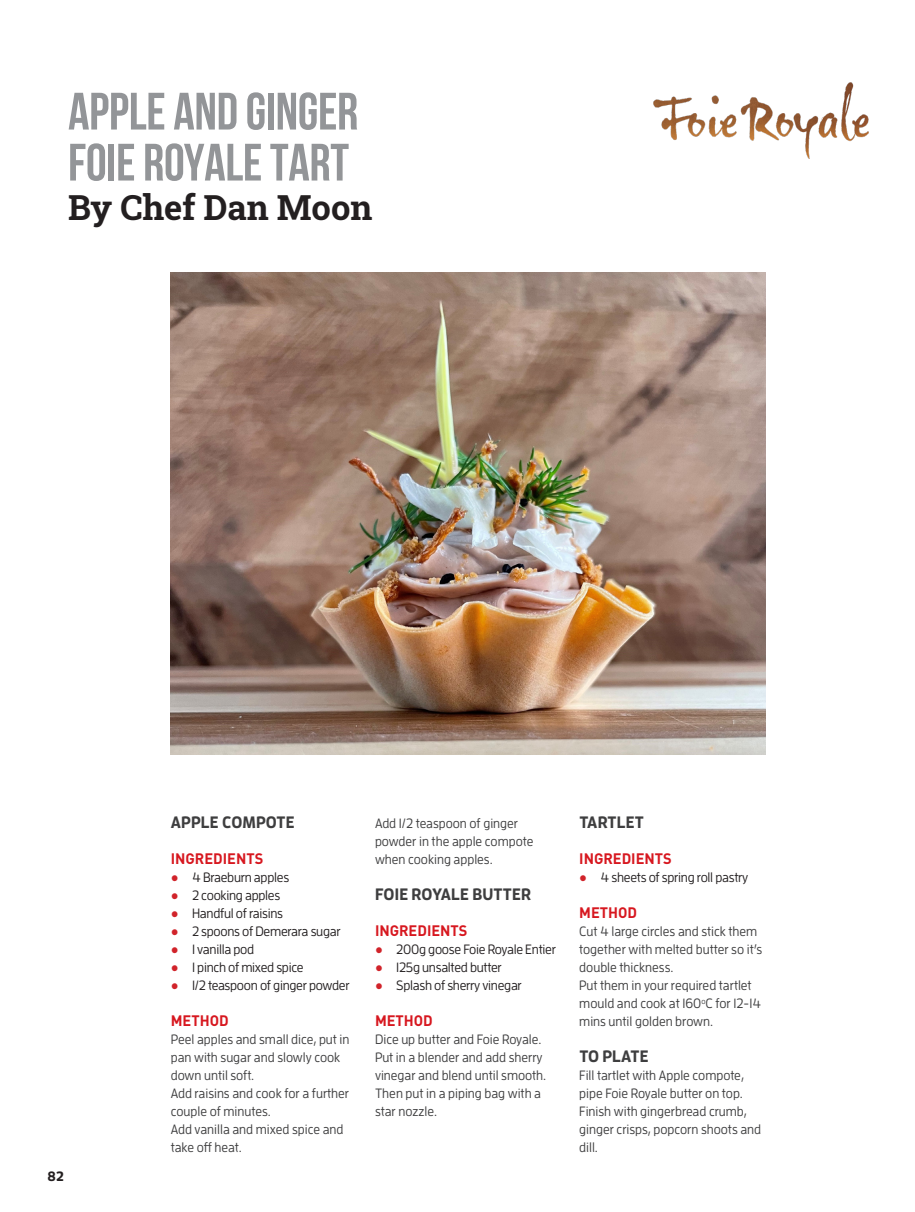
<style>
.page{position:relative;width:915px;height:1212px;background:#fff}
.page>*{position:absolute;margin:0;border:0;box-sizing:border-box;transform-origin:0 0}
.t1{font:700 52.5px/51px "Bebas Neue";letter-spacing:-.005em;color:#939598}
.t2{font:700 34.5px "Roboto Slab";letter-spacing:-.005em;color:#231f20}
.Body_Chef{font:700 16.5px "Enzo Pro";letter-spacing:.01em;color:#3e3e3f;scale:.96 1}
.Body_Text{font:700 15px "DIN Pro";color:#d7171f}
.Body_Chef-2{font:700 15px "DIN Pro";color:#d7171f}
.Body_Chef-3{font:500 13.5px/18px "Enzo Pro";color:#3e3e3f;scale:.96 1}
.t3{font:500 13.5px "Enzo Pro";letter-spacing:-.02em;color:#231f20}
.t4{font:700 13.5px "Enzo Pro";color:#231f20}
.s1{font-family:"Calibri";font-weight:400;color:#d1232a}
</style>
<div class="page">
<img style="left:171px;top:272px;width:594px;height:482px">
<img style="left:653px;top:82px;width:214px;height:76px">
<p class="t1" style="left:68px;top:85px;width:291px">APPLE AND GINGER<br>FOIE ROYALE TART</p>
<p class="t2" style="left:68px;top:184px;width:306px">By Chef Dan Moon</p>
<p class="t4" style="left:48px;top:1168px;width:18px">82</p>
<p class="Body_Chef" style="left:171px;top:812px;width:130px">APPLE COMPOTE</p>
<p class="Body_Text" style="left:171px;top:848px;width:94px">INGREDIENTS</p>
<p class="t3" style="left:171px;top:869px;width:120px"><span class="s1">●</span> 4 Braeburn apples</p>
<p class="t3" style="left:171px;top:887px;width:111px"><span class="s1">●</span> 2 cooking apples</p>
<p class="t3" style="left:171px;top:905px;width:114px"><span class="s1">●</span> Handful of raisins</p>
<p class="t3" style="left:171px;top:923px;width:171px"><span class="s1">●</span> 2 spoons of Demerara sugar</p>
<p class="t3" style="left:171px;top:941px;width:85px"><span class="s1">●</span> 1 vanilla pod</p>
<p class="t3" style="left:171px;top:959px;width:134px"><span class="s1">●</span> 1 pinch of mixed spice</p>
<p class="t3" style="left:171px;top:977px;width:180px"><span class="s1">●</span> 1/2 teaspoon of ginger powder</p>
<p class="Body_Text" style="left:171px;top:1010px;width:59px">METHOD</p>
<p class="Body_Chef-3" style="left:171px;top:1030px;width:188px">Peel apples and small dice, put in pan with sugar and slowly cook down until soft.</p>
<p class="Body_Chef-3" style="left:171px;top:1084px;width:187px">Add raisins and cook for a further couple of minutes.</p>
<p class="Body_Chef-3" style="left:171px;top:1120px;width:181px">Add vanilla and mixed spice and take off heat.</p>
<p class="Body_Chef-3" style="left:375px;top:814px;width:166px">Add 1/2 teaspoon of ginger powder in the apple compote when cooking apples.</p>
<p class="Body_Chef" style="left:375px;top:884px;width:164px">FOIE ROYALE BUTTER</p>
<p class="Body_Text" style="left:375px;top:920px;width:94px">INGREDIENTS</p>
<p class="t3" style="left:375px;top:941px;width:182px"><span class="s1">●</span> 200g goose Foie Royale Entier</p>
<p class="t3" style="left:375px;top:959px;width:128px"><span class="s1">●</span> 125g unsalted butter</p>
<p class="t3" style="left:375px;top:977px;width:148px"><span class="s1">●</span> Splash of sherry vinegar</p>
<p class="Body_Chef-2" style="left:375px;top:1010px;width:59px">METHOD</p>
<p class="Body_Chef-3" style="left:375px;top:1030px;width:175px">Dice up butter and Foie Royale.</p>
<p class="Body_Chef-3" style="left:375px;top:1048px;width:180px">Put in a blender and add sherry vinegar and blend until smooth.</p>
<p class="Body_Chef-3" style="left:375px;top:1084px;width:174px">Then put in a piping bag with a star nozzle.</p>
<p class="Body_Chef" style="left:579px;top:812px;width:69px">TARTLET</p>
<p class="Body_Text" style="left:579px;top:848px;width:94px">INGREDIENTS</p>
<p class="t3" style="left:579px;top:869px;width:170px"><span class="s1">●</span> 4 sheets of spring roll pastry</p>
<p class="Body_Text" style="left:579px;top:902px;width:59px">METHOD</p>
<p class="Body_Chef-3" style="left:579px;top:922px;width:192px">Cut 4 large circles and stick them together with melted butter so it’s double thickness.</p>
<p class="Body_Chef-3" style="left:579px;top:976px;width:191px">Put them in your required tartlet mould and cook at 160<sup>o</sup>C for 12-14 mins until golden brown.</p>
<p class="Body_Chef" style="left:579px;top:1046px;width:74px">TO PLATE</p>
<p class="Body_Chef-3" style="left:579px;top:1066px;width:173px">Fill tartlet with Apple compote, pipe Foie Royale butter on top.</p>
<p class="Body_Chef-3" style="left:579px;top:1102px;width:191px">Finish with gingerbread crumb, ginger crisps, popcorn shoots and dill.</p>
</div>
